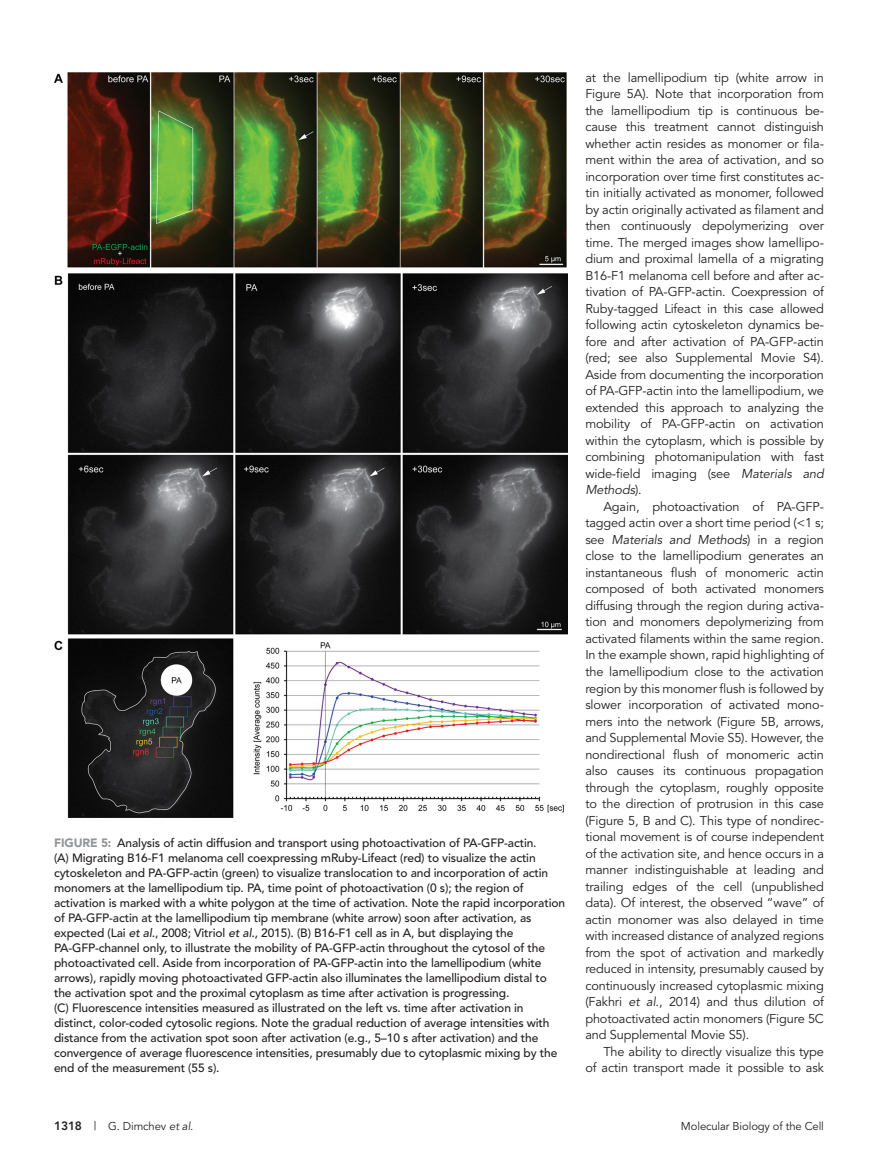
<style>
.page{position:relative;width:878px;height:1175px;background:#fff}
.page>*{position:absolute;margin:0;border:0;box-sizing:border-box;transform-origin:0 0}
.Para{font:12.75px/16.5px "Avenir";letter-spacing:-.01em;color:#231f20;text-align:justify}
.ParaFL{font:12.75px/16.5px "Avenir";letter-spacing:-.01em;color:#231f20;text-align:justify}
.FigCaption{font:500 12px/15px "Avenir";letter-spacing:-.01em;color:#231f20}
.t1{font:11.25px "Avenir";letter-spacing:-.01em;color:#231f20}
.s1{font-weight:900;color:#939598}
.s2{font-style:italic}
.s3{font-weight:800;font-size:12px}
.s4{font-size:12px}
</style>
<div class="page">
<img style="left:54px;top:72px;width:513px;height:745px">
<p class="FigCaption" style="left:54px;top:835px;width:512px"><span class="s1">FIGURE 5:</span> Analysis of actin diffusion and transport using photoactivation of PA-GFP-actin.<br>(A) Migrating B16-F1 melanoma cell coexpressing mRuby-Lifeact (red) to visualize the actin cytoskeleton and PA-GFP-actin (green) to visualize translocation to and incorporation of actin monomers at the lamellipodium tip. PA, time point of photoactivation (0 s); the region of activation is marked with a white polygon at the time of activation. Note the rapid incorporation of PA-GFP-actin at the lamellipodium tip membrane (white arrow) soon after activation, as expected (Lai <span class="s2">et al.</span>, 2008; Vitriol <span class="s2">et al.</span>, 2015). (B) B16-F1 cell as in A, but displaying the PA-GFP-channel only, to illustrate the mobility of PA-GFP-actin throughout the cytosol of the photoactivated cell. Aside from incorporation of PA-GFP-actin into the lamellipodium (white arrows), rapidly moving photoactivated GFP-actin also illuminates the lamellipodium distal to the activation spot and the proximal cytoplasm as time after activation is progressing.<br>(C) Fluorescence intensities measured as illustrated on the left vs. time after activation in distinct, color-coded cytosolic regions. Note the gradual reduction of average intensities with distance from the activation spot soon after activation (e.g., 5–10 s after activation) and the convergence of average fluorescence intensities, presumably due to cytoplasmic mixing by the end of the measurement (55 s).</p>
<p class="ParaFL" style="left:585px;top:69px;width:240px">at the lamellipodium tip (white arrow in Figure 5A). Note that incorporation from the lamellipodium tip is continuous be&shy;cause this treatment cannot distinguish whether actin resides as monomer or fila&shy;ment within the area of activation, and so incorporation over time first constitutes ac&shy;tin initially activated as monomer, followed by actin originally activated as filament and then continuously depolymerizing over time. The merged images show lamellipo&shy;dium and proximal lamella of a migrating B16-F1 melanoma cell before and after ac&shy;tivation of PA-GFP-actin. Coexpression of Ruby-tagged Lifeact in this case allowed following actin cytoskeleton dynamics be&shy;fore and after activation of PA-GFP-actin (red; see also Supplemental Movie S4).<br>Aside from documenting the incorporation of PA-GFP-actin into the lamellipodium, we extended this approach to analyzing the mobility of PA-GFP-actin on activation within the cytoplasm, which is possible by combining photomanipulation with fast wide-field imaging (see <span class="s2">Materials and Methods</span>).</p>
<p class="Para" style="left:585px;top:498px;width:240px;text-indent:18px">Again, photoactivation of PA-GFP&shy;tagged actin over a short time period (&lt;1 s; see <span class="s2">Materials and Methods</span>) in a region close to the lamellipodium generates an instantaneous flush of monomeric actin composed of both activated monomers diffusing through the region during activa&shy;tion and monomers depolymerizing from activated filaments within the same region.<br>In the example shown, rapid highlighting of the lamellipodium close to the activation region by this monomer flush is followed by slower incorporation of activated mono&shy;mers into the network (Figure 5B, arrows, and Supplemental Movie S5). However, the nondirectional flush of monomeric actin also causes its continuous propagation through the cytoplasm, roughly opposite to the direction of protrusion in this case (Figure 5, B and C). This type of nondirec&shy;tional movement is of course independent of the activation site, and hence occurs in a manner indistinguishable at leading and trailing edges of the cell (unpublished data). Of interest, the observed “wave” of actin monomer was also delayed in time with increased distance of analyzed regions from the spot of activation and markedly reduced in intensity, presumably caused by continuously increased cytoplasmic mixing (Fakhri <span class="s2">et al.</span>, 2014) and thus dilution of photoactivated actin monomers (Figure 5C and Supplemental Movie S5).</p>
<p class="Para" style="left:585px;top:1043px;width:240px;text-align:right">The ability to directly visualize this type<br>of actin transport made it possible to ask</p>
<p class="t1" style="left:54px;top:1119px;width:141px"><span class="s3">1318</span> <span class="s4">|</span> G. Dimchev <span class="s2">et al</span>.</p>
<p class="t1" style="left:681px;top:1119px;width:144px">Molecular Biology of the Cell</p>
</div>
